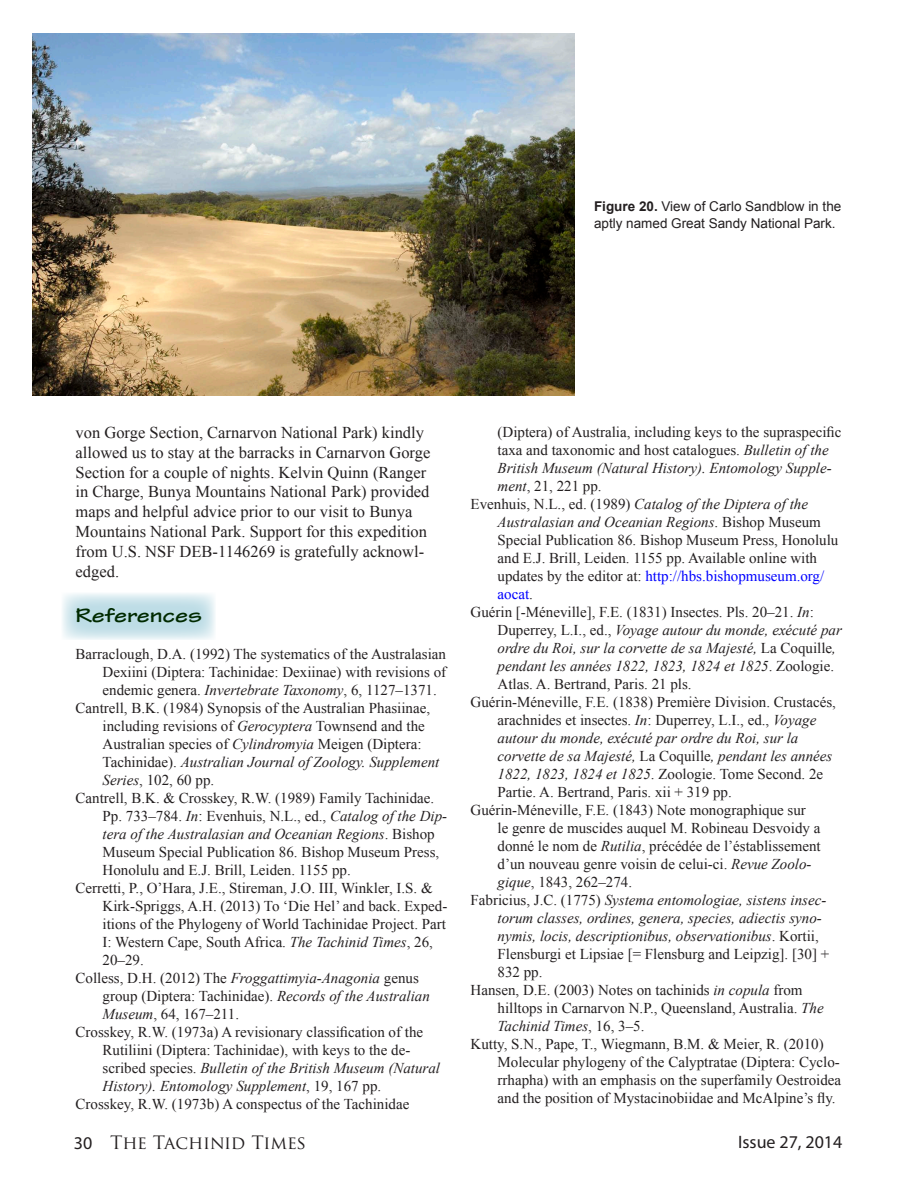
<style>
.page{position:relative;width:918px;height:1188px;background:#fff}
.page>*{position:absolute;margin:0;border:0;box-sizing:border-box;transform-origin:0 0}
.t1{font:700 expanded 21px "Tekton Pro";color:#002a00}
.t2{font:18px "Trajan Pro";letter-spacing:-.02em;color:#231f20}
.t3{font:18px "Myriad Pro";color:#231f20}
.t4{font:16.5px/19.8px "Times New Roman";color:#231f20}
.t5{font:15px/18px "Times New Roman";color:#231f20}
.t6{font:italic 15px/18px "Times New Roman";color:#231f20}
.Figure_Caption{font:13.5px/16.2px "Arial";color:#231f20}
.s1{font-weight:700}
.s2{font-style:italic}
.s3{color:#00f}
.s4{font-style:normal}
.s5{font-family:"Myriad Pro"}
</style>
<div class="page">
<svg style="left:62px;top:593px;width:153px;height:47px"></svg>
<img style="left:32px;top:33px;width:542px;height:363px">
<p class="Figure_Caption" style="left:594px;top:199px;width:249px"><span class="s1">Figure 20.</span> View of Carlo Sandblow in the aptly named Great Sandy National Park.</p>
<p class="t4" style="left:76px;top:422px;width:356px">von Gorge Section, Carnarvon National Park) kindly allowed us to stay at the barracks in Carnarvon Gorge Section for a couple of nights. Kelvin Quinn (Ranger in Charge, Bunya Mountains National Park) provided maps and helpful advice prior to our visit to Bunya Mountains National Park. Support for this expedition from U.S. NSF DEB-1146269 is gratefully acknowl&shy;edged.</p>
<p class="t1" style="left:76px;top:602px;width:128px">References</p>
<p class="t5" style="left:103px;top:645px;width:345px;text-align:justify;text-indent:-27px">Barraclough, D.A. (1992) The systematics of the Australasian Dexiini (Diptera: Tachinidae: Dexiinae) with revisions of endemic genera. <span class="s2">Invertebrate Taxonomy</span>, 6, 1127–1371.</p>
<p class="t5" style="left:103px;top:699px;width:338px;text-indent:-27px">Cantrell, B.K. (1984) Synopsis of the Australian Phasiinae, including revisions of <span class="s2">Gerocyptera</span> Townsend and the Australian species of <span class="s2">Cylindromyia</span> Meigen (Diptera:<br>Tachinidae). <span class="s2">Australian Journal of Zoology. Supplement Series</span>, 102, 60 pp.</p>
<p class="t5" style="left:103px;top:789px;width:346px;text-indent:-27px">Cantrell, B.K. &amp; Crosskey, R.W. (1989) Family Tachinidae.<br>Pp. 733–784. <span class="s2">In</span>: Evenhuis, N.L., ed., <span class="s2">Catalog of the Dip&shy;tera of the Australasian and Oceanian Regions</span>. Bishop Museum Special Publication 86. Bishop Museum Press, Honolulu and E.J. Brill, Leiden. 1155 pp.</p>
<p class="t5" style="left:103px;top:879px;width:346px;text-indent:-27px">Cerretti, P., O’Hara, J.E., Stireman, J.O. III, Winkler, I.S. &amp; Kirk-Spriggs, A.H. (2013) To ‘Die Hel’ and back. Exped&shy;itions of the Phylogeny of World Tachinidae Project. Part I: Western Cape, South Africa. <span class="s2">The Tachinid Times</span>, 26, 20–29.</p>
<p class="t5" style="left:103px;top:969px;width:329px;text-indent:-27px">Colless, D.H. (2012) The <span class="s2">Froggattimyia</span>-<span class="s2">Anagonia</span> genus group (Diptera: Tachinidae). <span class="s2">Records of the Australian<br>Museum</span>, 64, 167–211.</p>
<p class="t5" style="left:103px;top:1023px;width:339px;text-indent:-27px">Crosskey, R.W. (1973a) A revisionary classification of the Rutiliini (Diptera: Tachinidae), with keys to the de&shy;scribed species. <span class="s2">Bulletin of the British Museum (Natural History). Entomology Supplement</span>, 19, 167 pp.</p>
<p class="t5" style="left:76px;top:1095px;width:335px">Crosskey, R.W. (1973b) A conspectus of the Tachinidae</p>
<p class="t5" style="left:498px;top:423px;width:346px">(Diptera) of Australia, including keys to the supraspecific taxa and taxonomic and host catalogues. <span class="s2">Bulletin of the British Museum (Natural History). Entomology Supple&shy;ment</span>, 21, 221 pp.</p>
<p class="t5" style="left:498px;top:495px;width:342px;text-indent:-27px">Evenhuis, N.L., ed. (1989) <span class="s2">Catalog of the Diptera of the Australasian and Oceanian Regions</span>. Bishop Museum Special Publication 86. Bishop Museum Press, Honolulu and E.J. Brill, Leiden. 1155 pp. Available online with updates by the editor at: <span class="s3">http://hbs.bishopmuseum.org/ aocat</span>.</p>
<p class="t5" style="left:498px;top:603px;width:346px;text-indent:-27px">Guérin [-Méneville], F.E. (1831) Insectes. Pls. 20–21. <span class="s2">In</span>:<br>Duperrey, L.I., ed., <span class="s2">Voyage autour du monde, exécuté par ordre du Roi, sur la corvette de sa Majesté,</span> La Coquille<span class="s2">, pendant les années 1822, 1823, 1824 et 1825</span>. Zoologie.<br>Atlas. A. Bertrand, Paris. 21 pls.</p>
<p class="t5" style="left:498px;top:693px;width:340px;text-indent:-27px">Guérin-Méneville, F.E. (1838) Première Division. Crustacés, arachnides et insectes. <span class="s2">In</span>: Duperrey, L.I., ed., <span class="s2">Voyage autour du monde, exécuté par ordre du Roi, sur la corvette de sa Majesté,</span> La Coquille<span class="s2">, pendant les années 1822, 1823, 1824 et 1825</span>. Zoologie. Tome Second. 2e Partie. A. Bertrand, Paris. xii + 319 pp.</p>
<p class="t5" style="left:498px;top:801px;width:325px;text-indent:-27px">Guérin-Méneville, F.E. (1843) Note monographique sur<br>le genre de muscides auquel M. Robineau Desvoidy a donné le nom de <span class="s2">Rutilia</span>, précédée de l’éstablissement d’un nouveau genre voisin de celui-ci. <span class="s2">Revue Zoolo&shy;gique</span>, 1843, 262–274.</p>
<p class="t6" style="left:498px;top:891px;width:333px;text-indent:-27px"><span class="s4">Fabricius, J.C. (1775)</span> Systema entomologiae, sistens insec&shy;torum classes, ordines, genera, species, adiectis syno&shy;nymis, locis, descriptionibus, observationibus<span class="s4">. Kortii, Flensburgi et Lipsiae [= Flensburg and Leipzig]. [30] + 832 pp.</span></p>
<p class="t5" style="left:498px;top:981px;width:328px;text-indent:-27px">Hansen, D.E. (2003) Notes on tachinids <span class="s2">in copula</span> from hilltops in Carnarvon N.P., Queensland, Australia. <span class="s2">The<br>Tachinid Times</span>, 16, 3–5.</p>
<p class="t5" style="left:498px;top:1035px;width:345px;text-indent:-27px">Kutty, S.N., Pape, T., Wiegmann, B.M. &amp; Meier, R. (2010)<br>Molecular phylogeny of the Calyptratae (Diptera: Cyclo&shy;rrhapha) with an emphasis on the superfamily Oestroidea and the position of Mystacinobiidae and McAlpine’s fly.</p>
<p class="t2" style="left:74px;top:1131px;width:234px"><span class="s5">30</span> The Tachinid Times</p>
<p class="t3" style="left:738px;top:1131px;width:106px">Issue 27, 2014</p>
</div>
